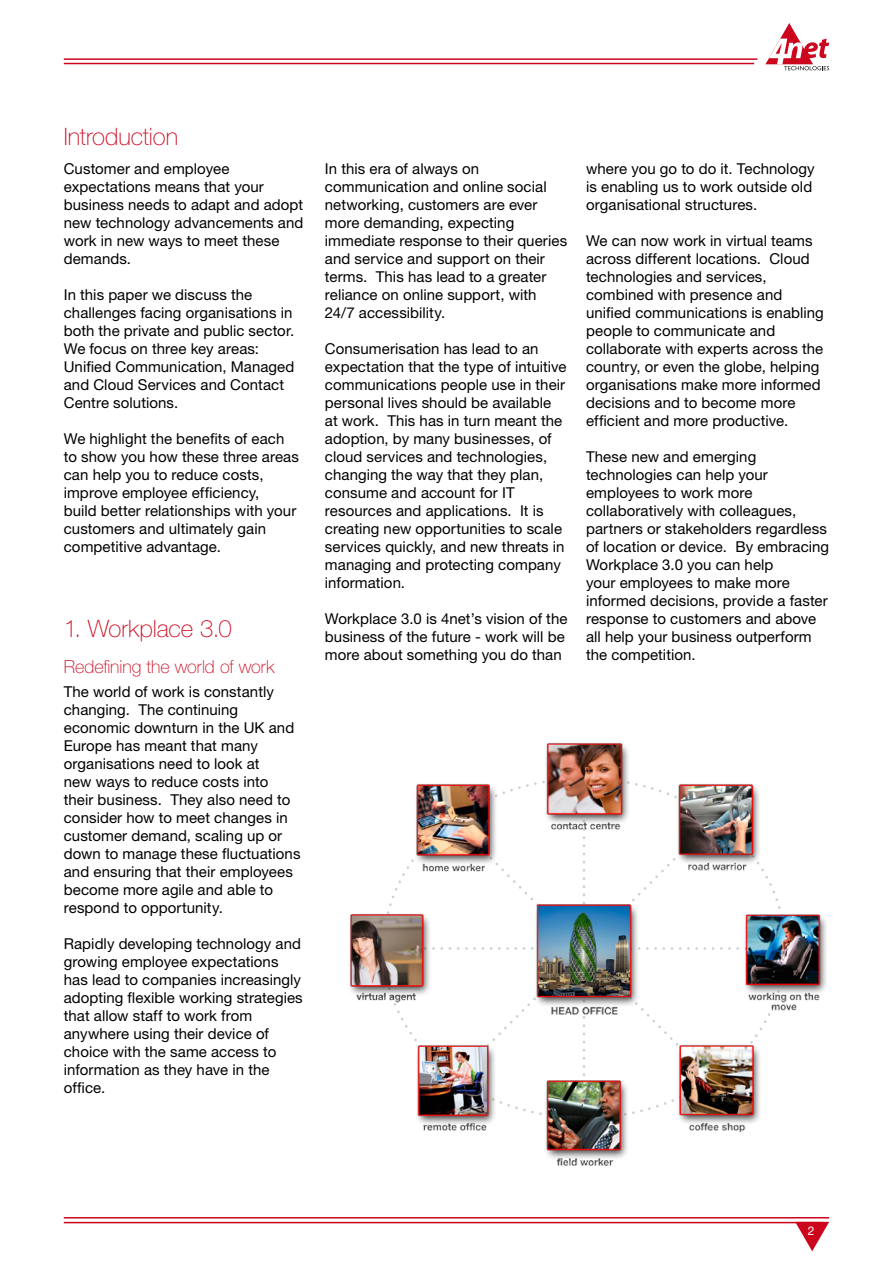
<style>
.page{position:relative;width:893px;height:1263px;background:#fff}
.page>*{position:absolute;margin:0;border:0;box-sizing:border-box;transform-origin:0 0}
.t1{font:100 24px "Helvetica Neue LT Std";letter-spacing:-.005em;color:#cc061d}
.t2{font:100 18px "Helvetica Neue LT Std";letter-spacing:-.005em;color:#cc061d}
.t3{font:15px/18px "Helvetica Neue LT Std";letter-spacing:.005em;color:#000}
.t4{font:12px "Helvetica Neue LT Std";color:#fff}
</style>
<div class="page">
<hr style="left:64px;top:63px;width:690px;height:1px;background:#cc061d">
<svg style="left:765px;top:23px;width:64px;height:47px"></svg>
<hr style="left:64px;top:58px;width:693px;height:2px;background:#cc061d">
<hr style="left:64px;top:1222px;width:759px;height:1px;background:#cc061d">
<svg style="left:795px;top:1222px;width:34px;height:29px"></svg>
<hr style="left:64px;top:1217px;width:765px;height:1px;background:#cc061d">
<img style="left:350px;top:743px;width:476px;height:423px">
<h1 class="t1" style="left:64px;top:122px;width:116px">Introduction</h1>
<p class="t3" style="left:64px;top:160px;width:241px">Customer and employee expectations means that your business needs to adapt and adopt new technology advancements and work in new ways to meet these demands.</p>
<p class="t3" style="left:64px;top:286px;width:232px">In this paper we discuss the challenges facing organisations in both the private and public sector.<br>We focus on three key areas:<br>Unified Communication, Managed and Cloud Services and Contact<br>Centre solutions.</p>
<p class="t3" style="left:64px;top:430px;width:237px">We highlight the benefits of each to show you how these three areas can help you to reduce costs, improve employee efficiency,<br>build better relationships with your customers and ultimately gain competitive advantage.</p>
<h1 class="t1" style="left:64px;top:615px;width:169px">1. Workplace 3.0</h1>
<p class="t2" style="left:64px;top:656px;width:212px">Redefining the world of work</p>
<p class="t3" style="left:64px;top:682px;width:238px">The world of work is constantly changing. The continuing economic downturn in the UK and<br>Europe has meant that many organisations need to look at<br>new ways to reduce costs into their business. They also need to consider how to meet changes in customer demand, scaling up or down to manage these fluctuations and ensuring that their employees become more agile and able to respond to opportunity.</p>
<p class="t3" style="left:64px;top:934px;width:241px">Rapidly developing technology and growing employee expectations has lead to companies increasingly adopting flexible working strategies that allow staff to work from anywhere using their device of choice with the same access to information as they have in the office.</p>
<p class="t3" style="left:325px;top:160px;width:244px">In this era of always on communication and online social networking, customers are ever more demanding, expecting immediate response to their queries and service and support on their terms. This has lead to a greater reliance on online support, with<br>24/7 accessibility.</p>
<p class="t3" style="left:325px;top:340px;width:243px">Consumerisation has lead to an expectation that the type of intuitive communications people use in their personal lives should be available at work. This has in turn meant the adoption, by many businesses, of cloud services and technologies, changing the way that they plan, consume and account for IT resources and applications. It is creating new opportunities to scale services quickly, and new threats in managing and protecting company information.</p>
<p class="t3" style="left:325px;top:610px;width:244px">Workplace 3.0 is 4net’s vision of the business of the future - work will be more about something you do than</p>
<p class="t3" style="left:586px;top:160px;width:230px">where you go to do it. Technology is enabling us to work outside old organisational structures.</p>
<p class="t3" style="left:586px;top:232px;width:239px">We can now work in virtual teams across different locations. Cloud technologies and services, combined with presence and unified communications is enabling people to communicate and collaborate with experts across the country, or even the globe, helping organisations make more informed decisions and to become more efficient and more productive.</p>
<p class="t3" style="left:586px;top:448px;width:245px">These new and emerging technologies can help your employees to work more collaboratively with colleagues, partners or stakeholders regardless of location or device. By embracing<br>Workplace 3.0 you can help<br>your employees to make more informed decisions, provide a faster response to customers and above all help your business outperform the competition.</p>
<p class="t4" style="left:808px;top:1224px;width:8px">2</p>
</div>
